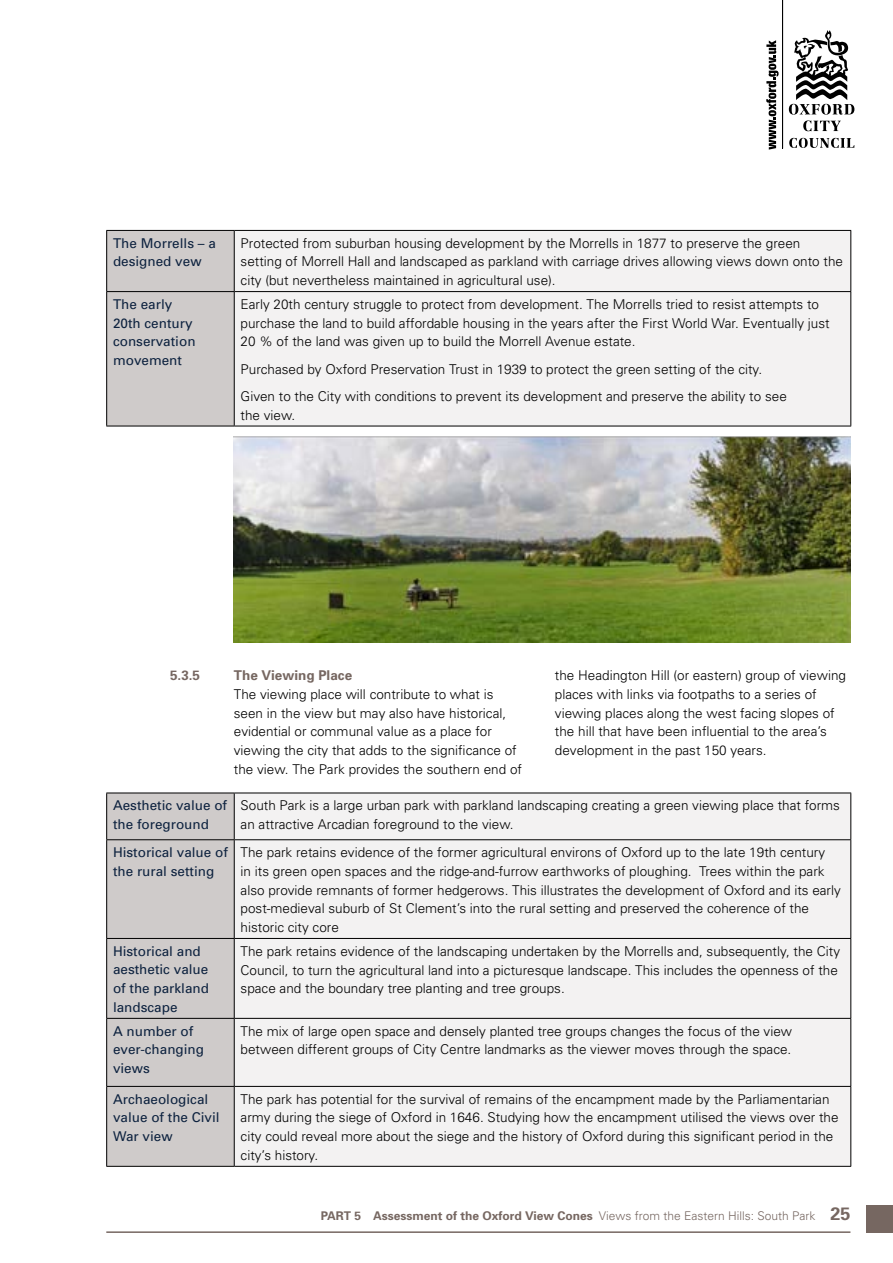
<style>
.page{position:relative;width:893px;height:1263px;background:#fff}
.page>*{position:absolute;margin:0;border:0;box-sizing:border-box;transform-origin:0 0}
.t1{font:300 13.5px/18.8px "Univers";color:#000}
.t2{font:13.5px/18.8px "Univers";color:#0d223f}
.t3{font:700 13.5px "Univers";color:#766761}
.t4{font:700 12px "Univers";color:#766761}
.s1{font-weight:300}
.s2{font-size:18px}
</style>
<div class="page">
<svg style="left:789px;top:138px;width:65px;height:10px"></svg>
<svg style="left:789px;top:30px;width:65px;height:101px"></svg>
<svg style="left:766px;top:40px;width:13px;height:110px"></svg>
<hr style="left:782px;top:0;width:1px;height:148px;background:#000">
<div style="left:107px;top:231px;width:127px;height:195px;background:#cfcbca"></div>
<div style="left:235px;top:231px;width:615px;height:195px;background:#f3f2f2"></div>
<hr style="left:234px;top:230px;width:617px;height:1px;background:#000">
<hr style="left:850px;top:231px;width:1px;height:60px;background:#000">
<hr style="left:234px;top:291px;width:617px;height:1px;background:#000">
<hr style="left:850px;top:292px;width:1px;height:134px;background:#000">
<hr style="left:234px;top:426px;width:617px;height:1px;background:#000">
<hr style="left:106px;top:230px;width:128px;height:1px;background:#000">
<hr style="left:106px;top:231px;width:1px;height:60px;background:#000">
<hr style="left:234px;top:231px;width:1px;height:60px;background:#000">
<hr style="left:106px;top:291px;width:128px;height:1px;background:#000">
<hr style="left:106px;top:292px;width:1px;height:134px;background:#000">
<hr style="left:234px;top:292px;width:1px;height:134px;background:#000">
<hr style="left:106px;top:426px;width:128px;height:1px;background:#000">
<img style="left:234px;top:436px;width:616px;height:207px">
<div style="left:107px;top:794px;width:127px;height:372px;background:#cfcbca"></div>
<div style="left:235px;top:794px;width:615px;height:372px;background:#f3f2f2"></div>
<hr style="left:106px;top:793px;width:128px;height:1px;background:#000">
<hr style="left:106px;top:793px;width:1px;height:46px;background:#000">
<hr style="left:234px;top:793px;width:617px;height:1px;background:#000">
<hr style="left:234px;top:793px;width:1px;height:46px;background:#000">
<hr style="left:850px;top:793px;width:1px;height:46px;background:#000">
<hr style="left:106px;top:839px;width:128px;height:1px;background:#000">
<hr style="left:106px;top:840px;width:1px;height:98px;background:#000">
<hr style="left:234px;top:839px;width:617px;height:1px;background:#000">
<hr style="left:234px;top:840px;width:1px;height:98px;background:#000">
<hr style="left:850px;top:840px;width:1px;height:98px;background:#000">
<hr style="left:106px;top:938px;width:128px;height:1px;background:#000">
<hr style="left:106px;top:939px;width:1px;height:79px;background:#000">
<hr style="left:234px;top:938px;width:617px;height:1px;background:#000">
<hr style="left:234px;top:939px;width:1px;height:79px;background:#000">
<hr style="left:850px;top:939px;width:1px;height:79px;background:#000">
<hr style="left:106px;top:1018px;width:128px;height:1px;background:#000">
<hr style="left:106px;top:1019px;width:1px;height:67px;background:#000">
<hr style="left:234px;top:1018px;width:617px;height:1px;background:#000">
<hr style="left:234px;top:1019px;width:1px;height:67px;background:#000">
<hr style="left:850px;top:1019px;width:1px;height:67px;background:#000">
<hr style="left:106px;top:1086px;width:128px;height:1px;background:#000">
<hr style="left:106px;top:1087px;width:1px;height:79px;background:#000">
<hr style="left:234px;top:1086px;width:617px;height:1px;background:#000">
<hr style="left:234px;top:1087px;width:1px;height:79px;background:#000">
<hr style="left:850px;top:1087px;width:1px;height:79px;background:#000">
<hr style="left:106px;top:1166px;width:128px;height:1px;background:#000">
<hr style="left:234px;top:1166px;width:617px;height:1px;background:#000">
<hr style="left:106px;top:1231px;width:744px;height:2px;background:#766761">
<div style="left:866px;top:1205px;width:27px;height:28px;background:#766761"></div>
<p class="t2" style="left:113px;top:233px;width:104px">The Morrells – a designed vew</p>
<p class="t1" style="left:241px;top:233px;width:604px">Protected from suburban housing development by the Morrells in 1877 to preserve the green setting of Morrell Hall and landscaped as parkland with carriage drives allowing views down onto the city (but nevertheless maintained in agricultural use).</p>
<p class="t2" style="left:113px;top:294px;width:84px">The early<br>20th century conservation movement</p>
<p class="t1" style="left:241px;top:294px;width:590px">Early 20th century struggle to protect from development. The Morrells tried to resist attempts to purchase the land to build affordable housing in the years after the First World War. Eventually just<br>20 % of the land was given up to build the Morrell Avenue estate.</p>
<p class="t1" style="left:241px;top:355px;width:548px;line-height:27.3px">Purchased by Oxford Preservation Trust in 1939 to protect the green setting of the city.<br>Given to the City with conditions to prevent its development and preserve the ability to see</p>
<p class="t1" style="left:241px;top:405px;width:56px">the view.</p>
<p class="t3" style="left:170px;top:667px;width:32px">5.3.5</p>
<p class="t3" style="left:234px;top:667px;width:120px">The Viewing Place</p>
<p class="t1" style="left:234px;top:684px;width:290px">The viewing place will contribute to what is seen in the view but may also have historical, evidential or communal value as a place for viewing the city that adds to the significance of the view. The Park provides the southern end of</p>
<p class="t1" style="left:555px;top:665px;width:293px">the Headington Hill (or eastern) group of viewing places with links via footpaths to a series of viewing places along the west facing slopes of the hill that have been influential to the area’s development in the past 150 years.</p>
<p class="t2" style="left:113px;top:796px;width:116px">Aesthetic value of the foreground</p>
<p class="t1" style="left:241px;top:796px;width:601px">South Park is a large urban park with parkland landscaping creating a green viewing place that forms an attractive Arcadian foreground to the view.</p>
<p class="t2" style="left:113px;top:843px;width:116px">Historical value of the rural setting</p>
<p class="t1" style="left:241px;top:842px;width:602px">The park retains evidence of the former agricultural environs of Oxford up to the late 19th century<br>in its green open spaces and the ridge-and-furrow earthworks of ploughing. Trees within the park also provide remnants of former hedgerows. This illustrates the development of Oxford and its early post-medieval suburb of St Clement’s into the rural setting and preserved the coherence of the historic city core</p>
<p class="t2" style="left:113px;top:941px;width:98px">Historical and aesthetic value of the parkland landscape</p>
<p class="t1" style="left:241px;top:941px;width:601px">The park retains evidence of the landscaping undertaken by the Morrells and, subsequently, the City<br>Council, to turn the agricultural land into a picturesque landscape. This includes the openness of the space and the boundary tree planting and tree groups.</p>
<p class="t2" style="left:113px;top:1021px;width:93px">A number of ever-changing views</p>
<p class="t1" style="left:241px;top:1021px;width:553px">The mix of large open space and densely planted tree groups changes the focus of the view between different groups of City Centre landmarks as the viewer moves through the space.</p>
<p class="t2" style="left:113px;top:1089px;width:108px">Archaeological value of the Civil<br>War view</p>
<p class="t1" style="left:241px;top:1089px;width:599px">The park has potential for the survival of remains of the encampment made by the Parliamentarian army during the siege of Oxford in 1646. Studying how the encampment utilised the views over the city could reveal more about the siege and the history of Oxford during this significant period in the city’s history.</p>
<p class="t4" style="left:321px;top:1208px;width:531px">PART 5 Assessment of the Oxford View Cones <span class="s1">Views from the Eastern Hills: South Park</span> <span class="s2">25</span></p>
</div>
